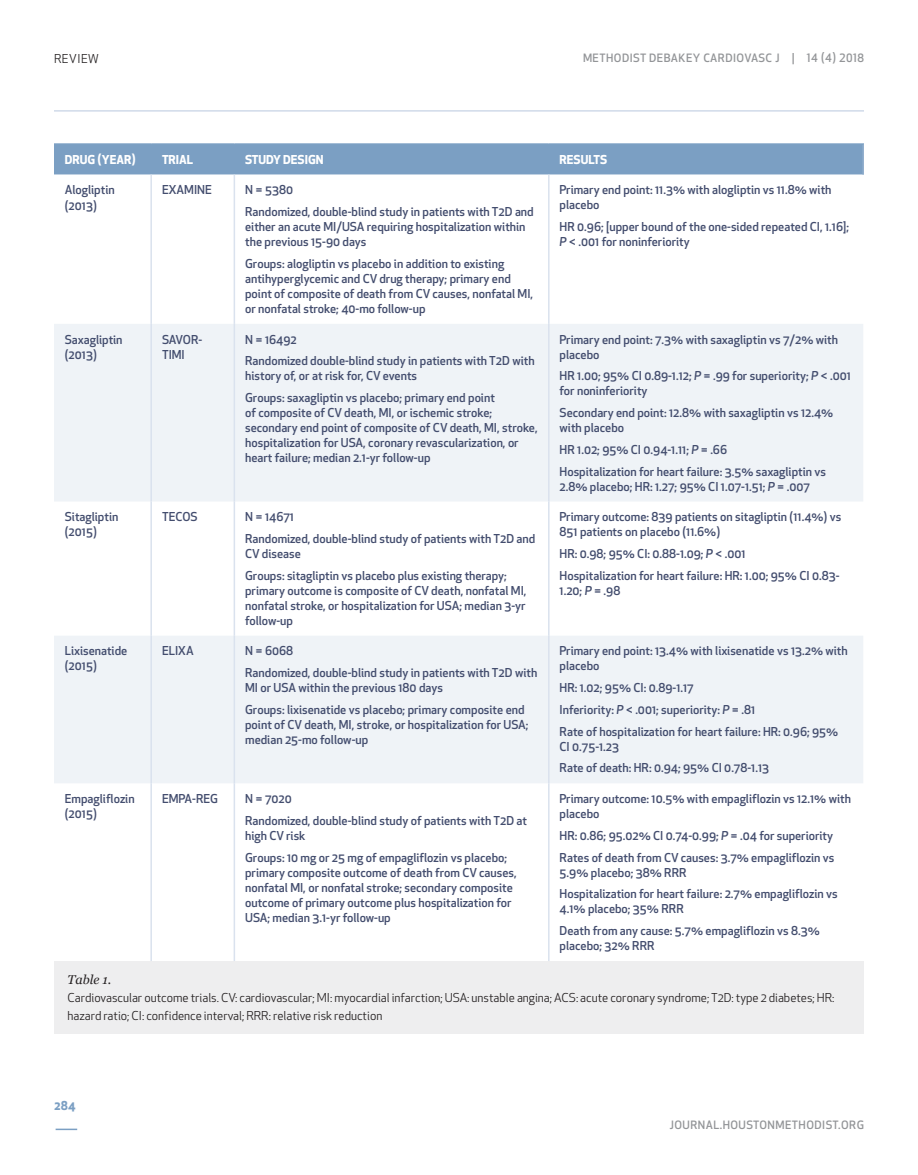
<style>
.page{position:relative;width:918px;height:1175px;background:#fff}
.page>*{position:absolute;margin:0;border:0;box-sizing:border-box;transform-origin:0 0}
.t1{font:italic 12.75px "Georgia";color:#231f20}
.t2{font:500 12px/15px "Apex New";color:#434d6e}
.t3{font:12px/18px "Apex New";color:#231f20}
.t4{font:700 12px "Apex New";color:#fff}
.t5{font:700 12px "Apex New";color:#7b9fc3}
.t6{font:500 11.25px "Apex New";letter-spacing:.04em;color:#939598}
.s1{font-style:italic}
</style>
<div class="page">
<hr style="left:56px;top:1128px;width:21px;height:2px;background:#7b9fc3">
<hr style="left:54px;top:110px;width:810px;height:1px;background:#b8c8de">
<div style="left:54px;top:961px;width:810px;height:72px;background:#eeeeef"></div>
<div style="left:54px;top:145px;width:808px;height:30px;background:#7b9fc3"></div>
<svg style="left:54px;top:324px;width:809px;height:459px;fill:#eff3f7"></svg>
<hr style="left:54px;top:143px;width:97px;height:2px;background:#7b9fc3">
<hr style="left:151px;top:143px;width:83px;height:2px;background:#7b9fc3">
<hr style="left:234px;top:143px;width:315px;height:2px;background:#7b9fc3">
<hr style="left:549px;top:143px;width:315px;height:2px;background:#7b9fc3">
<hr style="left:862px;top:145px;width:2px;height:30px;background:#93afcd">
<hr style="left:150px;top:175px;width:2px;height:149px;background:#dae2ee">
<hr style="left:234px;top:175px;width:1px;height:149px;background:#dae2ee">
<hr style="left:548px;top:175px;width:2px;height:149px;background:#dae2ee">
<hr style="left:150px;top:324px;width:2px;height:177px;background:#dae2ee">
<hr style="left:234px;top:324px;width:1px;height:177px;background:#dae2ee">
<hr style="left:548px;top:324px;width:2px;height:177px;background:#dae2ee">
<hr style="left:150px;top:501px;width:2px;height:134px;background:#dae2ee">
<hr style="left:234px;top:501px;width:1px;height:134px;background:#dae2ee">
<hr style="left:548px;top:501px;width:2px;height:134px;background:#dae2ee">
<hr style="left:150px;top:635px;width:2px;height:148px;background:#dae2ee">
<hr style="left:234px;top:635px;width:1px;height:148px;background:#dae2ee">
<hr style="left:548px;top:635px;width:2px;height:148px;background:#dae2ee">
<hr style="left:150px;top:783px;width:2px;height:178px;background:#dae2ee">
<hr style="left:234px;top:783px;width:1px;height:178px;background:#dae2ee">
<hr style="left:548px;top:783px;width:2px;height:178px;background:#dae2ee">
<p class="t3" style="left:54px;top:50px;width:46px">REVIEW</p>
<p class="t6" style="left:583px;top:51px;width:282px">METHODIST DEBAKEY CARDIOVASC J | 14 (4) 2018</p>
<p class="t4" style="left:65px;top:151px;width:72px">DRUG (YEAR)</p>
<p class="t4" style="left:162px;top:151px;width:33px">TRIAL</p>
<p class="t4" style="left:245px;top:151px;width:80px">STUDY DESIGN</p>
<p class="t4" style="left:560px;top:151px;width:49px">RESULTS</p>
<p class="t2" style="left:65px;top:182px;width:51px">Alogliptin (2013)</p>
<p class="t2" style="left:162px;top:182px;width:51px">EXAMINE</p>
<p class="t2" style="left:245px;top:179px;width:290px;line-height:21.8px">N = 5380<br>Randomized, double-blind study in patients with T2D and</p>
<p class="t2" style="left:245px;top:219px;width:282px">either an acute MI/USA requiring hospitalization within the previous 15-90 days</p>
<p class="t2" style="left:245px;top:256px;width:290px">Groups: alogliptin vs placebo in addition to existing antihyperglycemic and CV drug therapy; primary end point of composite of death from CV causes, nonfatal MI, or nonfatal stroke; 40-mo follow-up</p>
<p class="t2" style="left:560px;top:182px;width:273px">Primary end point: 11.3% with alogliptin vs 11.8% with placebo</p>
<p class="t2" style="left:560px;top:219px;width:291px">HR 0.96; [upper bound of the one-sided repeated CI, 1.16];<br><span class="s1">P</span> &lt; .001 for noninferiority</p>
<p class="t2" style="left:65px;top:331px;width:59px">Saxagliptin (2013)</p>
<p class="t2" style="left:162px;top:331px;width:42px">SAVOR-<br>TIMI</p>
<p class="t2" style="left:245px;top:328px;width:291px;line-height:21.8px">N = 16492<br>Randomized double-blind study in patients with T2D with</p>
<p class="t2" style="left:245px;top:365px;width:251px;line-height:21.8px">history of, or at risk for, CV events<br>Groups: saxagliptin vs placebo; primary end point</p>
<p class="t2" style="left:245px;top:405px;width:294px">of composite of CV death, MI, or ischemic stroke; secondary end point of composite of CV death, MI, stroke, hospitalization for USA, coronary revascularization, or heart failure; median 2.1-yr follow-up</p>
<p class="t2" style="left:65px;top:509px;width:55px">Sitagliptin (2015)</p>
<p class="t2" style="left:162px;top:509px;width:37px">TECOS</p>
<p class="t2" style="left:245px;top:506px;width:292px;line-height:21.8px">N = 14671<br>Randomized, double-blind study of patients with T2D and</p>
<p class="t2" style="left:245px;top:542px;width:263px;line-height:21.8px">CV disease<br>Groups: sitagliptin vs placebo plus existing therapy;</p>
<p class="t2" style="left:245px;top:582px;width:283px;text-align:justify">primary outcome is composite of CV death, nonfatal MI, nonfatal stroke, or hospitalization for USA; median 3-yr follow-up</p>
<p class="t2" style="left:65px;top:643px;width:64px">Lixisenatide (2015)</p>
<p class="t2" style="left:162px;top:643px;width:33px">ELIXA</p>
<p class="t2" style="left:245px;top:640px;width:294px;line-height:21.8px">N = 6068<br>Randomized, double-blind study in patients with T2D with</p>
<p class="t2" style="left:245px;top:676px;width:281px;line-height:21.8px">MI or USA within the previous 180 days<br>Groups: lixisenatide vs placebo; primary composite end</p>
<p class="t2" style="left:245px;top:717px;width:285px">point of CV death, MI, stroke, or hospitalization for USA; median 25-mo follow-up</p>
<p class="t2" style="left:65px;top:791px;width:71px">Empagliflozin (2015)</p>
<p class="t2" style="left:162px;top:791px;width:58px">EMPA-REG</p>
<p class="t2" style="left:245px;top:787px;width:283px;line-height:21.8px">N = 7020<br>Randomized, double-blind study of patients with T2D at</p>
<p class="t2" style="left:245px;top:824px;width:264px;line-height:21.8px">high CV risk<br>Groups: 10 mg or 25 mg of empagliflozin vs placebo;</p>
<p class="t2" style="left:245px;top:864px;width:273px">primary composite outcome of death from CV causes, nonfatal MI, or nonfatal stroke; secondary composite outcome of primary outcome plus hospitalization for USA; median 3.1-yr follow-up</p>
<p class="t2" style="left:560px;top:331px;width:280px">Primary end point: 7.3% with saxagliptin vs 7/2% with placebo</p>
<p class="t2" style="left:560px;top:368px;width:293px">HR 1.00; 95% CI 0.89-1.12; <span class="s1">P</span> = .99 for superiority; <span class="s1">P</span> &lt; .001 for noninferiority</p>
<p class="t2" style="left:560px;top:405px;width:275px">Secondary end point: 12.8% with saxagliptin vs 12.4% with placebo</p>
<p class="t2" style="left:560px;top:438px;width:268px;line-height:21.8px">HR 1.02; 95% CI 0.94-1.11; <span class="s1">P</span> = .66<br>Hospitalization for heart failure: 3.5% saxagliptin vs</p>
<p class="t2" style="left:560px;top:478px;width:252px">2.8% placebo; HR: 1.27; 95% CI 1.07-1.51; <span class="s1">P</span> = .007</p>
<p class="t2" style="left:560px;top:509px;width:283px">Primary outcome: 839 patients on sitagliptin (11.4%) vs<br>851 patients on placebo (11.6%)</p>
<p class="t2" style="left:560px;top:542px;width:281px;line-height:21.8px">HR: 0.98; 95% CI: 0.88-1.09; <span class="s1">P</span> &lt; .001<br>Hospitalization for heart failure: HR: 1.00; 95% CI 0.83-</p>
<p class="t2" style="left:560px;top:582px;width:62px">1.20; <span class="s1">P</span> = .98</p>
<p class="t2" style="left:560px;top:643px;width:290px">Primary end point: 13.4% with lixisenatide vs 13.2% with placebo</p>
<p class="t2" style="left:560px;top:676px;width:280px;line-height:21.8px">HR: 1.02; 95% CI: 0.89-1.17<br>Inferiority: <span class="s1">P</span> &lt; .001; superiority: <span class="s1">P</span> = .81<br>Rate of hospitalization for heart failure: HR: 0.96; 95%</p>
<p class="t2" style="left:560px;top:735px;width:211px;line-height:21.8px">CI 0.75-1.23<br>Rate of death: HR: 0.94; 95% CI 0.78-1.13</p>
<p class="t2" style="left:560px;top:791px;width:293px">Primary outcome: 10.5% with empagliflozin vs 12.1% with placebo</p>
<p class="t2" style="left:560px;top:824px;width:276px;line-height:21.8px">HR: 0.86; 95.02% CI 0.74-0.99; <span class="s1">P</span> = .04 for superiority<br>Rates of death from CV causes: 3.7% empagliflozin vs</p>
<p class="t2" style="left:560px;top:861px;width:280px;line-height:21.8px">5.9% placebo; 38% RRR<br>Hospitalization for heart failure: 2.7% empagliflozin vs</p>
<p class="t2" style="left:560px;top:897px;width:262px;line-height:21.8px">4.1% placebo; 35% RRR<br>Death from any cause: 5.7% empagliflozin vs 8.3%</p>
<p class="t2" style="left:560px;top:938px;width:97px">placebo; 32% RRR</p>
<p class="t1" style="left:68px;top:971px;width:45px">Table 1.</p>
<p class="t3" style="left:68px;top:988px;width:769px">Cardiovascular outcome trials. CV: cardiovascular; MI: myocardial infarction; USA: unstable angina; ACS: acute coronary syndrome; T2D: type 2 diabetes; HR: hazard ratio; CI: confidence interval; RRR: relative risk reduction</p>
<p class="t5" style="left:54px;top:1097px;width:23px">284</p>
<p class="t6" style="left:670px;top:1117px;width:196px">JOURNAL.HOUSTONMETHODIST.ORG</p>
</div>
